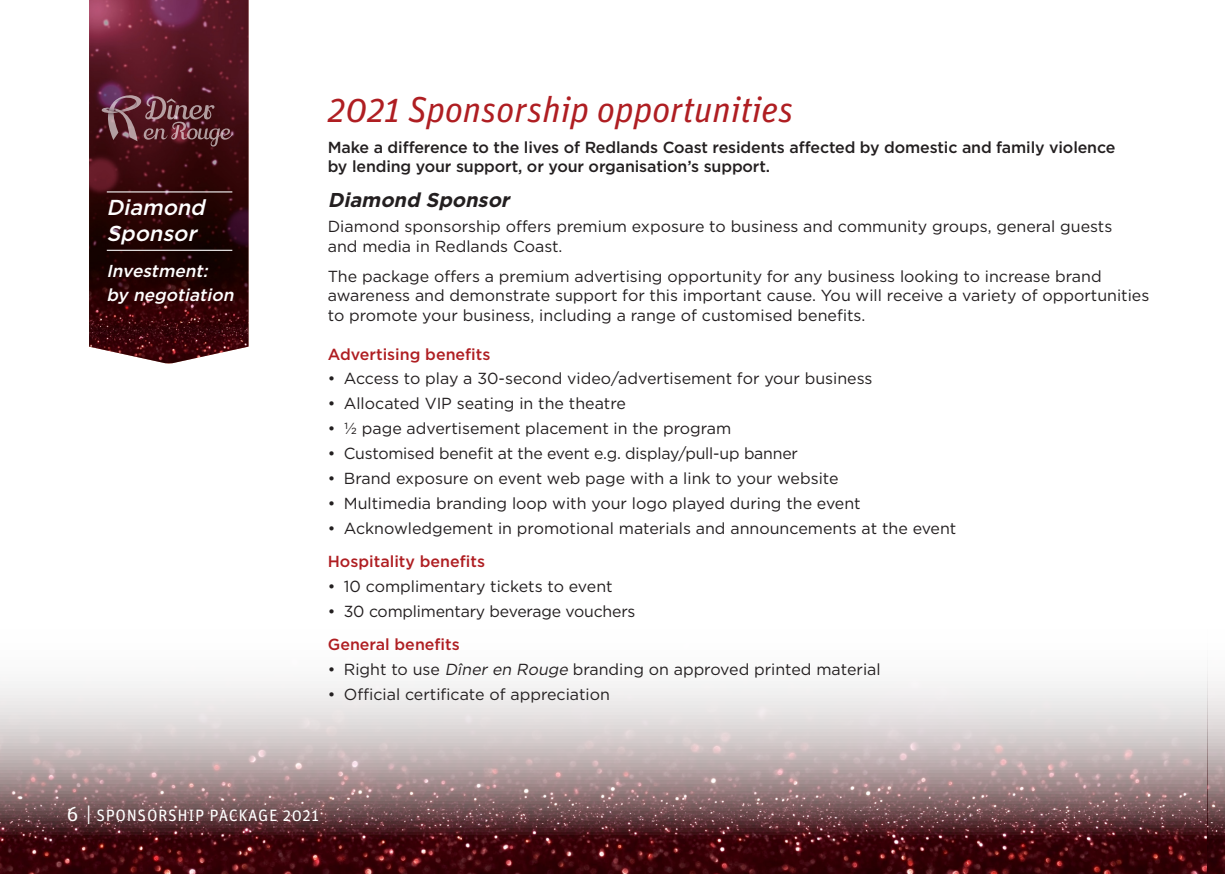
<style>
.page{position:relative;width:1225px;height:874px;background:#fff}
.page>*{position:absolute;margin:0;border:0;box-sizing:border-box;transform-origin:0 0}
.Mystique_heading{font:italic 36px "Unit Pro";color:#af1e22}
.Mystique_sponsor_lev{font:italic 500 21.6px/26px "Gotham";color:#fff}
.Mystique_sponsor_lev-2{font:italic 700 20px "Gotham";color:#231f20}
.Mystique_sponsor_lev-3{font:italic 500 17.2px/23.8px "Gotham";color:#fff}
.t1{font:16.4px "Unit Pro";letter-spacing:.04em;color:#fff}
.Mystique_bullets{font:16px "Gotham";color:#231f20}
.Mystique_body_copy{font:16px/19.2px "Gotham";color:#231f20}
.Mystique_body_copy-2{font:500 16px/19.2px "Gotham";letter-spacing:-.01em;color:#231f20}
.Mystique_red_subhead{font:500 16px "Gotham";color:#af1e22}
.s1{font-style:italic}
.s2{font-size:20.4px}
</style>
<div class="page">
<img style="left:0;top:12px;width:1225px;height:861px">
<img style="left:89px;top:0;width:159px;height:363px">
<hr style="left:107px;top:249px;width:125px;height:2px;background:#fff">
<hr style="left:107px;top:191px;width:125px;height:1px;background:#fff">
<svg style="left:98px;top:87px;width:135px;height:59px"></svg>
<p class="Mystique_sponsor_lev" style="left:106px;top:194px;width:106px">Diamond<br>Sponsor</p>
<p class="Mystique_sponsor_lev-3" style="left:106px;top:259px;width:133px">Investment: by negotiation</p>
<p class="Mystique_heading" style="left:328px;top:84px;width:467px">2021 Sponsorship opportunities</p>
<p class="Mystique_body_copy-2" style="left:328px;top:137px;width:789px">Make a difference to the lives of Redlands Coast residents affected by domestic and family violence by lending your support, or your organisation’s support.</p>
<p class="Mystique_sponsor_lev-2" style="left:328px;top:187px;width:189px">Diamond Sponsor</p>
<p class="Mystique_body_copy" style="left:328px;top:216px;width:786px">Diamond sponsorship offers premium exposure to business and community groups, general guests and media in Redlands Coast.</p>
<p class="Mystique_body_copy" style="left:328px;top:266px;width:823px">The package offers a premium advertising opportunity for any business looking to increase brand awareness and demonstrate support for this important cause. You will receive a variety of opportunities to promote your business, including a range of customised benefits.</p>
<p class="Mystique_red_subhead" style="left:328px;top:343px;width:164px">Advertising benefits</p>
<p class="Mystique_bullets" style="left:328px;top:368px;width:546px">• Access to play a 30-second video/advertisement for your business</p>
<p class="Mystique_bullets" style="left:328px;top:393px;width:300px">• Allocated VIP seating in the theatre</p>
<p class="Mystique_bullets" style="left:328px;top:418px;width:405px">• ½ page advertisement placement in the program</p>
<p class="Mystique_bullets" style="left:328px;top:443px;width:472px">• Customised benefit at the event e.g. display/pull-up banner</p>
<p class="Mystique_bullets" style="left:328px;top:468px;width:512px">• Brand exposure on event web page with a link to your website</p>
<p class="Mystique_bullets" style="left:328px;top:493px;width:534px">• Multimedia branding loop with your logo played during the event</p>
<p class="Mystique_bullets" style="left:328px;top:517px;width:630px">• Acknowledgement in promotional materials and announcements at the event</p>
<p class="Mystique_red_subhead" style="left:328px;top:551px;width:159px">Hospitality benefits</p>
<p class="Mystique_bullets" style="left:328px;top:576px;width:286px">• 10 complimentary tickets to event</p>
<p class="Mystique_bullets" style="left:328px;top:601px;width:309px">• 30 complimentary beverage vouchers</p>
<p class="Mystique_red_subhead" style="left:328px;top:634px;width:133px">General benefits</p>
<p class="Mystique_bullets" style="left:328px;top:659px;width:554px">• Right to use <span class="s1">Dîner en Rouge</span> branding on approved printed material</p>
<p class="Mystique_bullets" style="left:328px;top:684px;width:284px">• Official certificate of appreciation</p>
<p class="t1" style="left:67px;top:803px;width:253px"><span class="s2">6 |</span> SPONSORSHIP PACKAGE 2021</p>
</div>
